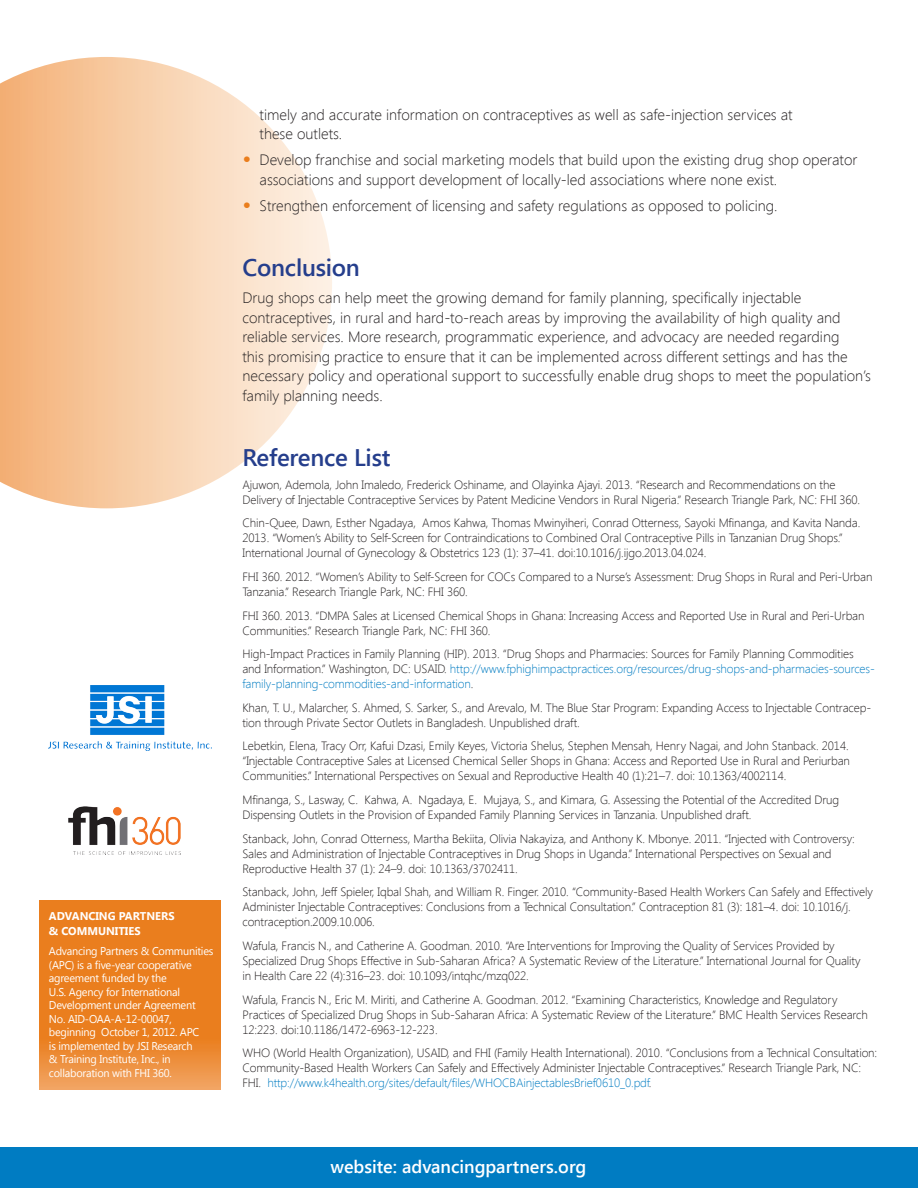
<style>
.page{position:relative;width:918px;height:1188px;background:#fff}
.page>*{position:absolute;margin:0;border:0;box-sizing:border-box;transform-origin:0 0}
.t1{font:600 24px "Segoe UI";letter-spacing:-.01em;color:#253e8c}
.t2{font:600 18px "Segoe UI";color:#fff}
.t3{font:300 15px/19.5px "Segoe UI";color:#231f20}
.references{font:300 12px/15px "Segoe UI";letter-spacing:-.01em;color:#231f20}
.t4{font:11.25px/13.5px "Segoe UI";letter-spacing:-.02em;color:#fff}
.t5{font:700 11.25px/14.4px "Segoe UI";color:#fff}
.s1{font-weight:700;font-size:21px;color:#ea7e1d}
.s2{color:#007cc2}
</style>
<div class="page">
<div style="left:0;top:1148px;width:918px;height:40px;background:#007cc2"></div>
<svg style="left:40px;top:901px;width:181px;height:189px;background:#eb8327"></svg>
<svg style="left:0;top:57px;width:332px;height:451px"></svg>
<img style="left:48px;top:685px;width:163px;height:66px">
<img style="left:68px;top:807px;width:113px;height:48px">
<p class="t5" style="left:49px;top:909px;width:127px">ADVANCING PARTNERS &amp; COMMUNITIES</p>
<p class="t4" style="left:49px;top:944px;width:166px">Advancing Partners &amp; Communities (APC) is a five-year cooperative agreement funded by the<br>U.S. Agency for International<br>Development under Agreement<br>No. AID-OAA-A-12-00047, beginning October 1, 2012. APC<br>is implemented by JSI Research<br>&amp; Training Institute, Inc., in collaboration with FHI 360.</p>
<p class="t3" style="left:260px;top:104px;width:535px">timely and accurate information on contraceptives as well as safe-injection services at these outlets.</p>
<p class="t3" style="left:260px;top:150px;width:599px;text-indent:-17px"><span class="s1">•</span> Develop franchise and social marketing models that build upon the existing drug shop operator associations and support development of locally-led associations where none exist.</p>
<p class="t3" style="left:242px;top:196px;width:537px"><span class="s1">•</span> Strengthen enforcement of licensing and safety regulations as opposed to policing.</p>
<p class="t1" style="left:242px;top:251px;width:119px">Conclusion</p>
<p class="t3" style="left:242px;top:288px;width:630px">Drug shops can help meet the growing demand for family planning, specifically injectable contraceptives, in rural and hard-to-reach areas by improving the availability of high quality and reliable services. More research, programmatic experience, and advocacy are needed regarding<br>this promising practice to ensure that it can be implemented across different settings and has the necessary policy and operational support to successfully enable drug shops to meet the population’s family planning needs.</p>
<p class="t1" style="left:242px;top:441px;width:149px">Reference List</p>
<p class="references" style="left:242px;top:476px;width:594px">Ajuwon, Ademola, John Imaledo, Frederick Oshiname, and Olayinka Ajayi. 2013. “Research and Recommendations on the</p>
<p class="references" style="left:242px;top:491px;width:619px">Delivery of Injectable Contraceptive Services by Patent Medicine Vendors in Rural Nigeria.” Research Triangle Park, NC: FHI 360.</p>
<p class="references" style="left:242px;top:515px;width:619px">Chin-Quee, Dawn, Esther Ngadaya, Amos Kahwa, Thomas Mwinyiheri, Conrad Otterness, Sayoki Mfinanga, and Kavita Nanda.<br>2013. “Women’s Ability to Self-Screen for Contraindications to Combined Oral Contraceptive Pills in Tanzanian Drug Shops.”<br>International Journal of Gynecology &amp; Obstetrics 123 (1): 37–41. doi:10.1016/j.ijgo.2013.04.024.</p>
<p class="references" style="left:242px;top:569px;width:632px">FHI 360. 2012. “Women’s Ability to Self-Screen for COCs Compared to a Nurse’s Assessment: Drug Shops in Rural and Peri-Urban<br>Tanzania.” Research Triangle Park, NC: FHI 360.</p>
<p class="references" style="left:242px;top:607px;width:624px">FHI 360. 2013. “DMPA Sales at Licensed Chemical Shops in Ghana: Increasing Access and Reported Use in Rural and Peri-Urban<br>Communities.” Research Triangle Park, NC: FHI 360.</p>
<p class="references" style="left:242px;top:646px;width:634px">High-Impact Practices in Family Planning (HIP). 2013. “Drug Shops and Pharmacies: Sources for Family Planning Commodities and Information.” Washington, DC: USAID. <span class="s2">http://www.fphighimpactpractices.org/resources/drug-shops-and-pharmacies-sources&shy;family-planning-commodities-and-information</span>.</p>
<p class="references" style="left:242px;top:700px;width:630px">Khan, T. U., Malarcher, S. Ahmed, S. Sarker, S., and Arevalo, M. The Blue Star Program: Expanding Access to Injectable Contracep&shy;tion through Private Sector Outlets in Bangladesh. Unpublished draft.</p>
<p class="references" style="left:242px;top:738px;width:609px;text-align:justify">Lebetkin, Elena, Tracy Orr, Kafui Dzasi, Emily Keyes, Victoria Shelus, Stephen Mensah, Henry Nagai, and John Stanback. 2014. “Injectable Contraceptive Sales at Licensed Chemical Seller Shops in Ghana: Access and Reported Use in Rural and Periurban Communities.” International Perspectives on Sexual and Reproductive Health 40 (1):21–7. doi: 10.1363/4002114.</p>
<p class="references" style="left:242px;top:792px;width:598px">Mfinanga, S., Lasway, C. Kahwa, A. Ngadaya, E. Mujaya, S., and Kimara, G. Assessing the Potential of the Accredited Drug<br>Dispensing Outlets in the Provision of Expanded Family Planning Services in Tanzania. Unpublished draft.</p>
<p class="references" style="left:242px;top:831px;width:614px">Stanback, John, Conrad Otterness, Martha Bekiita, Olivia Nakayiza, and Anthony K. Mbonye. 2011. “Injected with Controversy:<br>Sales and Administration of Injectable Contraceptives in Drug Shops in Uganda.” International Perspectives on Sexual and<br>Reproductive Health 37 (1): 24–9. doi: 10.1363/3702411.</p>
<p class="references" style="left:242px;top:884px;width:632px">Stanback, John, Jeff Spieler, Iqbal Shah, and William R. Finger. 2010. “Community-Based Health Workers Can Safely and Effectively<br>Administer Injectable Contraceptives: Conclusions from a Technical Consultation.” Contraception 81 (3): 181–4. doi: 10.1016/j. contraception.2009.10.006.</p>
<p class="references" style="left:242px;top:938px;width:619px">Wafula, Francis N., and Catherine A. Goodman. 2010. “Are Interventions for Improving the Quality of Services Provided by<br>Specialized Drug Shops Effective in Sub-Saharan Africa? A Systematic Review of the Literature.” International Journal for Quality in Health Care 22 (4):316–23. doi: 10.1093/intqhc/mzq022.</p>
<p class="references" style="left:242px;top:992px;width:627px">Wafula, Francis N., Eric M. Miriti, and Catherine A. Goodman. 2012. “Examining Characteristics, Knowledge and Regulatory<br>Practices of Specialized Drug Shops in Sub-Saharan Africa: A Systematic Review of the Literature.” BMC Health Services Research<br>12:223. doi:10.1186/1472-6963-12-223.</p>
<p class="references" style="left:242px;top:1045px;width:636px">WHO (World Health Organization), USAID, and FHI (Family Health International). 2010. “Conclusions from a Technical Consultation:<br>Community-Based Health Workers Can Safely and Effectively Administer Injectable Contraceptives.” Research Triangle Park, NC:<br>FHI. <span class="s2">http://www.k4health.org/sites/default/files/WHOCBAinjectablesBrief0610_0.pdf</span>.</p>
<p class="t2" style="left:331px;top:1154px;width:257px">website: advancingpartners.org</p>
</div>
